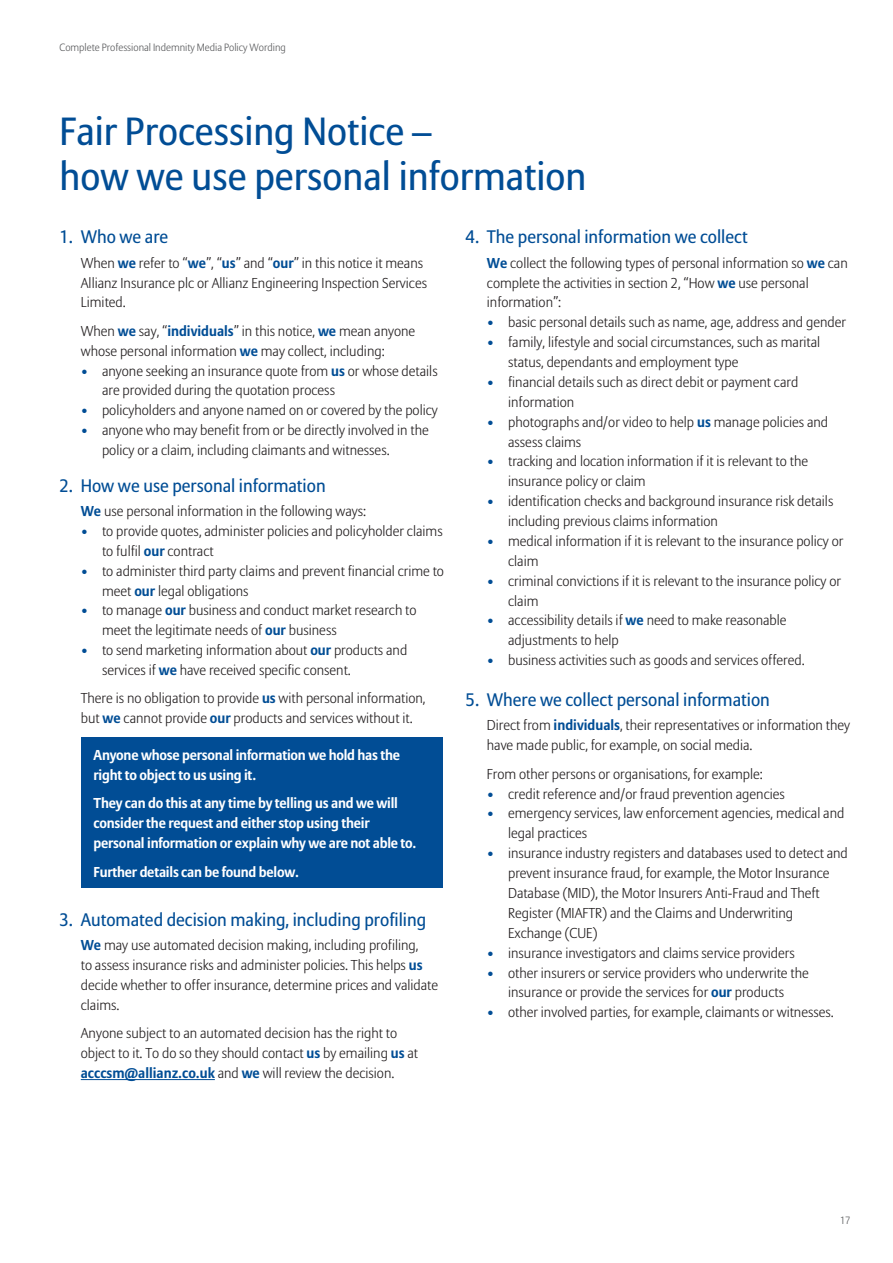
<style>
.page{position:relative;width:893px;height:1263px;background:#fff}
.page>*{position:absolute;margin:0;border:0;box-sizing:border-box;transform-origin:0 0}
.t1{font:39px/45px "Allianz Sans";color:#014d95}
.t2{font:18px "Allianz Sans";color:#014d95}
.t3{font:300 14.25px/20px "Allianz Sans";color:#231f20}
.t4{font:700 14.25px/20px "Allianz Sans";letter-spacing:-.015em;color:#fff}
.t5{font:300 10.5px "Allianz Sans";color:#57585a}
.s1{font-weight:700;color:#014d95}
.s2{color:#014d95}
</style>
<div class="page">
<div style="left:81px;top:737px;width:362px;height:151px;background:#014d95"></div>
<hr style="left:81px;top:1079px;width:134px;height:1px;background:#014d95">
<p class="t5" style="left:60px;top:41px;width:228px">Complete Professional Indemnity Media Policy Wording</p>
<h1 class="t1" style="left:60px;top:110px;width:528px">Fair Processing Notice –<br>how we use personal information</h1>
<p class="t2" style="left:60px;top:226px;width:110px">1. Who we are</p>
<p class="t3" style="left:81px;top:253px;width:348px">When <span class="s1">we</span> refer to “<span class="s1">we</span>”, “<span class="s1">us</span>” and “<span class="s1">our</span>” in this notice it means<br>Allianz Insurance plc or Allianz Engineering Inspection Services<br>Limited.</p>
<p class="t3" style="left:81px;top:321px;width:336px">When <span class="s1">we</span> say, “<span class="s1">individuals</span>” in this notice, <span class="s1">we</span> mean anyone whose personal information <span class="s1">we</span> may collect, including:</p>
<p class="t3" style="left:102px;top:361px;width:337px;text-indent:-21px"><span class="s2">•</span> anyone seeking an insurance quote from <span class="s1">us</span> or whose details are provided during the quotation process</p>
<p class="t3" style="left:81px;top:401px;width:359px"><span class="s2">•</span> policyholders and anyone named on or covered by the policy</p>
<p class="t3" style="left:102px;top:421px;width:328px;text-indent:-21px"><span class="s2">•</span> anyone who may benefit from or be directly involved in the policy or a claim, including claimants and witnesses.</p>
<p class="t2" style="left:60px;top:475px;width:268px">2. How we use personal information</p>
<p class="t3" style="left:81px;top:502px;width:287px"><span class="s1">We</span> use personal information in the following ways:</p>
<p class="t3" style="left:102px;top:522px;width:342px;text-indent:-21px"><span class="s2">•</span> to provide quotes, administer policies and policyholder claims to fulfil <span class="s1">our</span> contract</p>
<p class="t3" style="left:102px;top:561px;width:343px;text-indent:-21px"><span class="s2">•</span> to administer third party claims and prevent financial crime to meet <span class="s1">our</span> legal obligations</p>
<p class="t3" style="left:102px;top:601px;width:316px;text-indent:-21px"><span class="s2">•</span> to manage <span class="s1">our</span> business and conduct market research to meet the legitimate needs of <span class="s1">our</span> business</p>
<p class="t3" style="left:102px;top:641px;width:307px;text-indent:-21px"><span class="s2">•</span> to send marketing information about <span class="s1">our</span> products and services if <span class="s1">we</span> have received specific consent.</p>
<p class="t3" style="left:81px;top:689px;width:346px">There is no obligation to provide <span class="s1">us</span> with personal information, but <span class="s1">we</span> cannot provide <span class="s1">our</span> products and services without it.</p>
<p class="t4" style="left:94px;top:746px;width:308px">Anyone whose personal information we hold has the right to object to us using it.</p>
<p class="t4" style="left:94px;top:794px;width:324px">They can do this at any time by telling us and we will consider the request and either stop using their personal information or explain why we are not able to.</p>
<p class="t4" style="left:94px;top:862px;width:207px">Further details can be found below.</p>
<p class="t2" style="left:60px;top:909px;width:368px">3. Automated decision making, including profiling</p>
<p class="t3" style="left:81px;top:936px;width:359px"><span class="s1">We</span> may use automated decision making, including profiling,<br>to assess insurance risks and administer policies. This helps <span class="s1">us </span>decide whether to offer insurance, determine prices and validate claims.</p>
<p class="t3" style="left:81px;top:1024px;width:339px">Anyone subject to an automated decision has the right to object to it. To do so they should contact <span class="s1">us</span> by emailing <span class="s1">us</span> at <span class="s1">acccsm@allianz.co.uk</span> and <span class="s1">we</span> will review the decision.</p>
<p class="t2" style="left:466px;top:226px;width:284px">4. The personal information we collect</p>
<p class="t3" style="left:487px;top:253px;width:362px"><span class="s1">We</span> collect the following types of personal information so <span class="s1">we</span> can complete the activities in section 2, “How <span class="s1">we</span> use personal information”:</p>
<p class="t3" style="left:487px;top:313px;width:361px"><span class="s2">•</span> basic personal details such as name, age, address and gender</p>
<p class="t3" style="left:508px;top:333px;width:314px;text-indent:-21px"><span class="s2">•</span> family, lifestyle and social circumstances, such as marital status, dependants and employment type</p>
<p class="t3" style="left:508px;top:373px;width:292px;text-indent:-21px"><span class="s2">•</span> financial details such as direct debit or payment card information</p>
<p class="t3" style="left:508px;top:412px;width:322px;text-indent:-21px"><span class="s2">•</span> photographs and/or video to help <span class="s1">us</span> manage policies and assess claims</p>
<p class="t3" style="left:508px;top:452px;width:301px;text-indent:-21px"><span class="s2">•</span> tracking and location information if it is relevant to the insurance policy or claim</p>
<p class="t3" style="left:508px;top:492px;width:327px;text-indent:-21px"><span class="s2">•</span> identification checks and background insurance risk details including previous claims information</p>
<p class="t3" style="left:508px;top:532px;width:337px;text-indent:-21px"><span class="s2">•</span> medical information if it is relevant to the insurance policy or claim</p>
<p class="t3" style="left:508px;top:571px;width:334px;text-indent:-21px"><span class="s2">•</span> criminal convictions if it is relevant to the insurance policy or claim</p>
<p class="t3" style="left:508px;top:611px;width:280px;text-indent:-21px"><span class="s2">•</span> accessibility details if <span class="s1">we</span> need to make reasonable adjustments to help</p>
<p class="t3" style="left:487px;top:651px;width:319px"><span class="s2">•</span> business activities such as goods and services offered.</p>
<p class="t2" style="left:466px;top:689px;width:306px">5. Where we collect personal information</p>
<p class="t3" style="left:487px;top:716px;width:365px">Direct from <span class="s1">individuals</span>, their representatives or information they have made public, for example, on social media.</p>
<p class="t3" style="left:487px;top:764px;width:277px">From other persons or organisations, for example:</p>
<p class="t3" style="left:487px;top:784px;width:300px"><span class="s2">•</span> credit reference and/or fraud prevention agencies</p>
<p class="t3" style="left:508px;top:804px;width:338px;text-indent:-21px"><span class="s2">•</span> emergency services, law enforcement agencies, medical and legal practices</p>
<p class="t3" style="left:508px;top:844px;width:341px;text-indent:-21px"><span class="s2">•</span> insurance industry registers and databases used to detect and prevent insurance fraud, for example, the Motor Insurance Database (MID), the Motor Insurers Anti-Fraud and Theft Register (MIAFTR) and the Claims and Underwriting Exchange (CUE)</p>
<p class="t3" style="left:487px;top:943px;width:309px"><span class="s2">•</span> insurance investigators and claims service providers</p>
<p class="t3" style="left:487px;top:963px;width:323px;text-align:center"><span class="s2">•</span> other insurers or service providers who underwrite the insurance or provide the services for <span class="s1">our</span> products</p>
<p class="t3" style="left:487px;top:1003px;width:348px"><span class="s2">•</span> other involved parties, for example, claimants or witnesses.</p>
<p class="t5" style="left:840px;top:1214px;width:12px">17</p>
</div>
